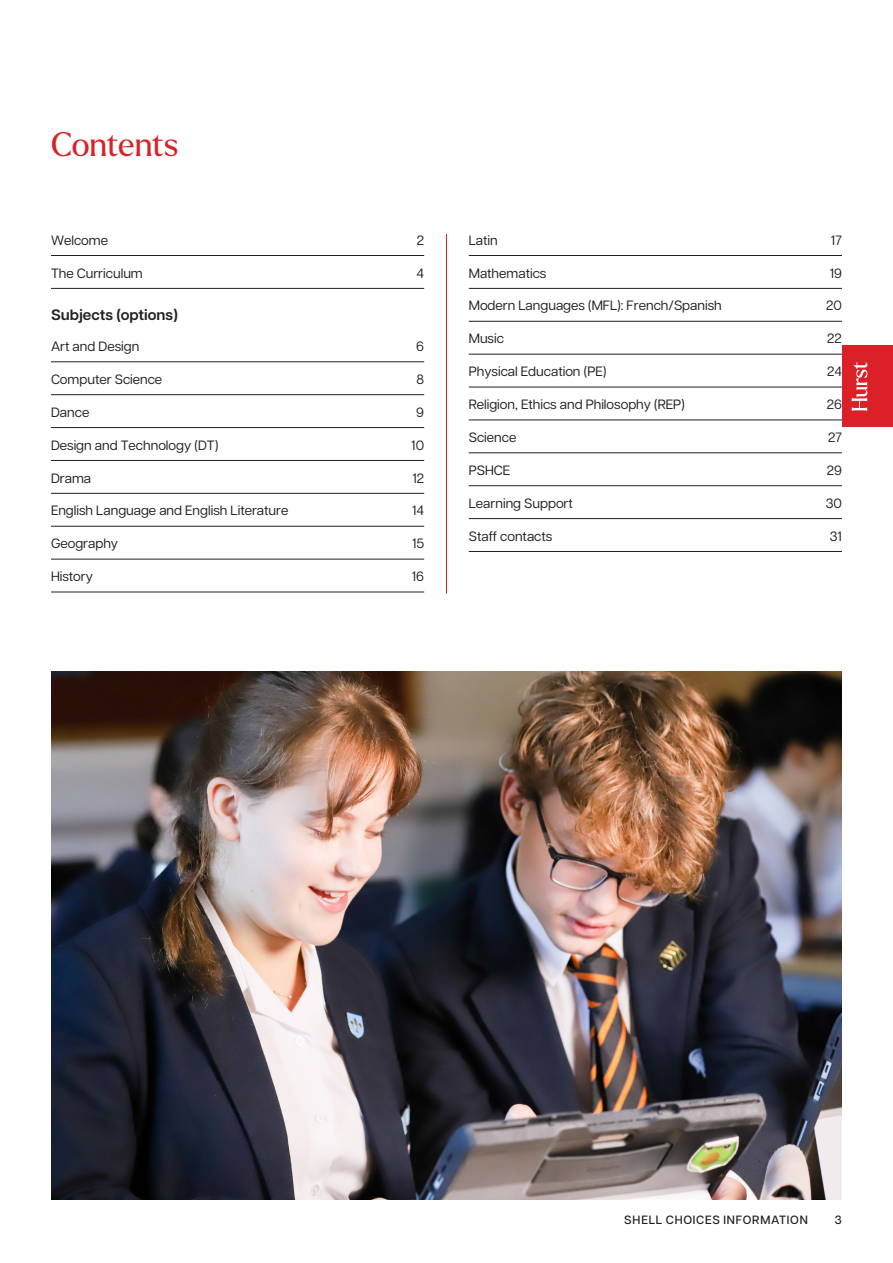
<style>
.page{position:relative;width:893px;height:1263px;background:#fff}
.page>*{position:absolute;margin:0;border:0;box-sizing:border-box;transform-origin:0 0}
.H1___24pt{font:33px "Larken";letter-spacing:-.005em;color:#da2128}
.t1{font:600 15px "Articulat CF";color:#231f20}
.Bullets___Rulered{font:13.5px "Articulat CF";color:#231f20}
.t2{font:500 12px "Articulat CF";letter-spacing:.065em;color:#231f20}
</style>
<div class="page">
<div style="left:842px;top:345px;width:51px;height:82px;background:#da2128"></div>
<svg style="left:852px;top:362px;width:15px;height:49px"></svg>
<hr style="left:51px;top:255px;width:373px;height:1px;background:#231f20">
<hr style="left:51px;top:288px;width:373px;height:1px;background:#231f20">
<hr style="left:51px;top:361px;width:373px;height:1px;background:#231f20">
<hr style="left:51px;top:394px;width:373px;height:1px;background:#231f20">
<hr style="left:51px;top:427px;width:373px;height:1px;background:#231f20">
<hr style="left:51px;top:460px;width:373px;height:1px;background:#231f20">
<hr style="left:51px;top:493px;width:373px;height:1px;background:#231f20">
<hr style="left:51px;top:526px;width:373px;height:1px;background:#231f20">
<hr style="left:51px;top:559px;width:373px;height:1px;background:#231f20">
<hr style="left:51px;top:592px;width:373px;height:1px;background:#231f20">
<img style="left:51px;top:672px;width:791px;height:527px">
<hr style="left:469px;top:255px;width:373px;height:1px;background:#231f20">
<hr style="left:469px;top:288px;width:373px;height:1px;background:#231f20">
<hr style="left:469px;top:321px;width:373px;height:1px;background:#231f20">
<hr style="left:469px;top:354px;width:373px;height:1px;background:#231f20">
<hr style="left:469px;top:387px;width:373px;height:1px;background:#231f20">
<hr style="left:469px;top:420px;width:373px;height:1px;background:#231f20">
<hr style="left:469px;top:453px;width:373px;height:1px;background:#231f20">
<hr style="left:469px;top:485px;width:373px;height:1px;background:#231f20">
<hr style="left:469px;top:518px;width:373px;height:1px;background:#231f20">
<hr style="left:469px;top:551px;width:373px;height:1px;background:#231f20">
<hr style="left:446px;top:234px;width:1px;height:360px;background:#da2128">
<p class="H1___24pt" style="left:51px;top:122px;width:129px">Contents</p>
<p class="Bullets___Rulered" style="left:51px;top:230px;width:59px">Welcome</p>
<p class="Bullets___Rulered" style="left:417px;top:230px;width:9px">2</p>
<p class="Bullets___Rulered" style="left:51px;top:263px;width:93px">The Curriculum</p>
<p class="Bullets___Rulered" style="left:417px;top:263px;width:9px">4</p>
<p class="t1" style="left:51px;top:304px;width:128px">Subjects (options)</p>
<p class="Bullets___Rulered" style="left:51px;top:336px;width:90px">Art and Design</p>
<p class="Bullets___Rulered" style="left:416px;top:336px;width:9px">6</p>
<p class="Bullets___Rulered" style="left:51px;top:369px;width:113px">Computer Science</p>
<p class="Bullets___Rulered" style="left:417px;top:369px;width:9px">8</p>
<p class="Bullets___Rulered" style="left:51px;top:402px;width:40px">Dance</p>
<p class="Bullets___Rulered" style="left:416px;top:402px;width:9px">9</p>
<p class="Bullets___Rulered" style="left:51px;top:435px;width:169px">Design and Technology (DT)</p>
<p class="Bullets___Rulered" style="left:411px;top:435px;width:14px">10</p>
<p class="Bullets___Rulered" style="left:51px;top:468px;width:42px">Drama</p>
<p class="Bullets___Rulered" style="left:412px;top:468px;width:13px">12</p>
<p class="Bullets___Rulered" style="left:51px;top:501px;width:239px">English Language and English Literature</p>
<p class="Bullets___Rulered" style="left:412px;top:501px;width:13px">14</p>
<p class="Bullets___Rulered" style="left:51px;top:534px;width:69px">Geography</p>
<p class="Bullets___Rulered" style="left:412px;top:534px;width:14px">15</p>
<p class="Bullets___Rulered" style="left:51px;top:567px;width:44px">History</p>
<p class="Bullets___Rulered" style="left:412px;top:567px;width:14px">16</p>
<p class="Bullets___Rulered" style="left:469px;top:230px;width:31px">Latin</p>
<p class="Bullets___Rulered" style="left:831px;top:230px;width:12px">17</p>
<p class="Bullets___Rulered" style="left:469px;top:263px;width:79px">Mathematics</p>
<p class="Bullets___Rulered" style="left:830px;top:263px;width:14px">19</p>
<p class="Bullets___Rulered" style="left:469px;top:296px;width:255px">Modern Languages (MFL): French/Spanish</p>
<p class="Bullets___Rulered" style="left:826px;top:296px;width:17px">20</p>
<p class="Bullets___Rulered" style="left:469px;top:329px;width:37px">Music</p>
<p class="Bullets___Rulered" style="left:827px;top:329px;width:16px">22</p>
<p class="Bullets___Rulered" style="left:469px;top:362px;width:139px">Physical Education (PE)</p>
<p class="Bullets___Rulered" style="left:827px;top:362px;width:16px">24</p>
<p class="Bullets___Rulered" style="left:469px;top:395px;width:218px">Religion, Ethics and Philosophy (REP)</p>
<p class="Bullets___Rulered" style="left:827px;top:395px;width:17px">26</p>
<p class="Bullets___Rulered" style="left:469px;top:428px;width:49px">Science</p>
<p class="Bullets___Rulered" style="left:828px;top:428px;width:15px">27</p>
<p class="Bullets___Rulered" style="left:469px;top:460px;width:43px">PSHCE</p>
<p class="Bullets___Rulered" style="left:827px;top:460px;width:17px">29</p>
<p class="Bullets___Rulered" style="left:469px;top:493px;width:106px">Learning Support</p>
<p class="Bullets___Rulered" style="left:826px;top:493px;width:18px">30</p>
<p class="Bullets___Rulered" style="left:469px;top:526px;width:85px">Staff contacts</p>
<p class="Bullets___Rulered" style="left:830px;top:526px;width:14px">31</p>
<p class="t2" style="left:624px;top:1211px;width:185px">SHELL CHOICES INFORMATION</p>
<p class="t2" style="left:835px;top:1211px;width:8px">3</p>
</div>
